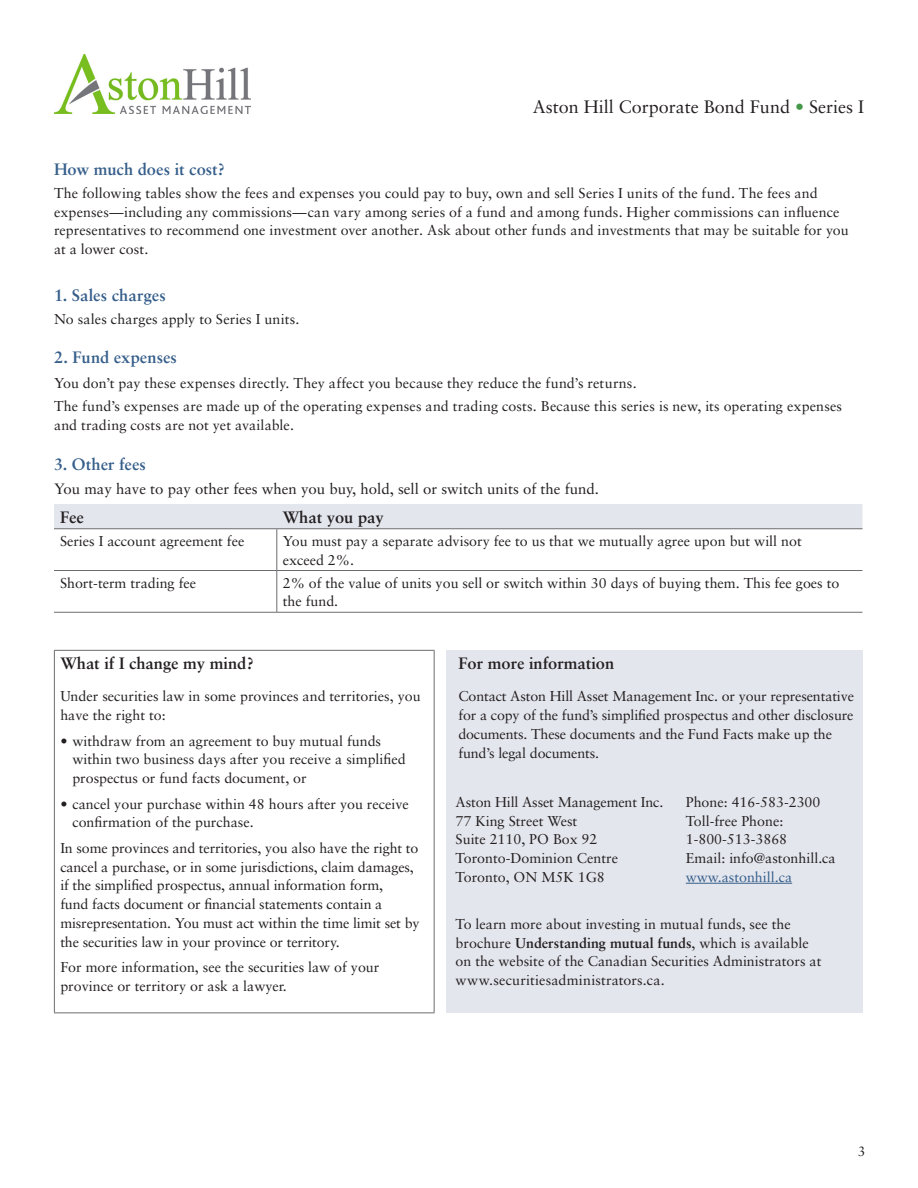
<style>
.page{position:relative;width:918px;height:1188px;background:#fff}
.page>*{position:absolute;margin:0;border:0;box-sizing:border-box;transform-origin:0 0}
.t1{font:18px "Sabon";color:#231f20}
.t2{font:700 16.5px "Sabon";letter-spacing:.005em;color:#355e8a}
.t3{font:700 16.5px "Sabon";color:#231f20}
.t4{font:15px "Sabon";color:#231f20}
.t5{font:14.25px/18.8px "Sabon";color:#231f20}
.t6{font:14.25px "Sabon";color:#355e8a}
.t7{font:13.5px "Sabon";color:#231f20}
.s1{color:#459848}
.s2{font-weight:700}
</style>
<div class="page">
<img style="left:54px;top:54px;width:196px;height:60px">
<div style="left:54px;top:504px;width:808px;height:24px;background:#e4e6ee"></div>
<hr style="left:54px;top:528px;width:223px;height:1px;background:#6c6d70">
<hr style="left:276px;top:529px;width:1px;height:41px;background:#6c6d70">
<hr style="left:277px;top:528px;width:585px;height:1px;background:#6c6d70">
<hr style="left:54px;top:570px;width:223px;height:1px;background:#6c6d70">
<hr style="left:54px;top:612px;width:223px;height:1px;background:#6c6d70">
<hr style="left:276px;top:571px;width:1px;height:41px;background:#6c6d70">
<hr style="left:277px;top:570px;width:585px;height:1px;background:#6c6d70">
<hr style="left:277px;top:612px;width:585px;height:1px;background:#6c6d70">
<div style="left:446px;top:650px;width:417px;height:363px;background:#e4e6ee"></div>
<hr style="left:54px;top:651px;width:1px;height:361px;background:#6c6d70">
<hr style="left:54px;top:650px;width:381px;height:1px;background:#6c6d70">
<hr style="left:54px;top:1012px;width:381px;height:1px;background:#6c6d70">
<hr style="left:434px;top:651px;width:1px;height:361px;background:#6c6d70">
<hr style="left:686px;top:883px;width:106px;height:1px;background:#355e8a">
<p class="t1" style="left:533px;top:96px;width:333px">Aston Hill Corporate Bond Fund <span class="s1">•</span> Series I</p>
<p class="t2" style="left:54px;top:159px;width:172px">How much does it cost?</p>
<p class="t5" style="left:54px;top:183px;width:796px">The following tables show the fees and expenses you could pay to buy, own and sell Series I units of the fund. The fees and expenses—including any commissions—can vary among series of a fund and among funds. Higher commissions can influence representatives to recommend one investment over another. Ask about other funds and investments that may be suitable for you at a lower cost.</p>
<p class="t2" style="left:54px;top:285px;width:113px">1. Sales charges</p>
<p class="t5" style="left:54px;top:309px;width:247px">No sales charges apply to Series I units.</p>
<p class="t2" style="left:54px;top:347px;width:125px">2. Fund expenses</p>
<p class="t5" style="left:54px;top:371px;width:790px;line-height:23.1px">You don’t pay these expenses directly. They affect you because they reduce the fund’s returns.<br>The fund’s expenses are made up of the operating expenses and trading costs. Because this series is new, its operating expenses</p>
<p class="t5" style="left:54px;top:415px;width:241px">and trading costs are not yet available.</p>
<p class="t2" style="left:54px;top:454px;width:94px">3. Other fees</p>
<p class="t4" style="left:54px;top:479px;width:546px">You may have to pay other fees when you buy, hold, sell or switch units of the fund.</p>
<p class="t3" style="left:60px;top:507px;width:25px">Fee</p>
<p class="t3" style="left:283px;top:507px;width:102px">What you pay</p>
<p class="t5" style="left:60px;top:531px;width:186px">Series I account agreement fee</p>
<p class="t5" style="left:283px;top:531px;width:520px">You must pay a separate advisory fee to us that we mutually agree upon but will not exceed 2%.</p>
<p class="t5" style="left:60px;top:573px;width:138px">Short-term trading fee</p>
<p class="t5" style="left:283px;top:573px;width:558px">2% of the value of units you sell or switch within 30 days of buying them. This fee goes to the fund.</p>
<p class="t3" style="left:60px;top:653px;width:195px">What if I change my mind?</p>
<p class="t5" style="left:60px;top:687px;width:362px">Under securities law in some provinces and territories, you have the right to:</p>
<p class="t5" style="left:72px;top:731px;width:335px;text-indent:-12px">• withdraw from an agreement to buy mutual funds within two business days after you receive a simplified prospectus or fund facts document, or</p>
<p class="t5" style="left:72px;top:794px;width:338px;text-indent:-12px">• cancel your purchase within 48 hours after you receive confirmation of the purchase.</p>
<p class="t5" style="left:60px;top:838px;width:361px">In some provinces and territories, you also have the right to cancel a purchase, or in some jurisdictions, claim damages, if the simplified prospectus, annual information form,<br>fund facts document or financial statements contain a misrepresentation. You must act within the time limit set by the securities law in your province or territory.</p>
<p class="t5" style="left:60px;top:958px;width:321px">For more information, see the securities law of your province or territory or ask a lawyer.</p>
<p class="t3" style="left:458px;top:653px;width:157px">For more information</p>
<p class="t5" style="left:458px;top:687px;width:397px">Contact Aston Hill Asset Management Inc. or your representative for a copy of the fund’s simplified prospectus and other disclosure documents. These documents and the Fund Facts make up the fund’s legal documents.</p>
<p class="t5" style="left:456px;top:792px;width:209px">Aston Hill Asset Management Inc.<br>77 King Street West<br>Suite 2110, PO Box 92<br>Toronto-Dominion Centre<br>Toronto, ON M5K 1G8</p>
<p class="t5" style="left:686px;top:792px;width:151px">Phone: 416-583-2300<br>Toll-free Phone:<br>1-800-513-3868<br>Email: info@astonhill.ca</p>
<p class="t6" style="left:686px;top:868px;width:108px">www.astonhill.ca</p>
<p class="t5" style="left:456px;top:914px;width:367px">To learn more about investing in mutual funds, see the brochure <span class="s2">Understanding mutual funds</span>, which is available on the website of the Canadian Securities Administrators at www.securitiesadministrators.ca.</p>
<p class="t7" style="left:858px;top:1144px;width:9px">3</p>
</div>
